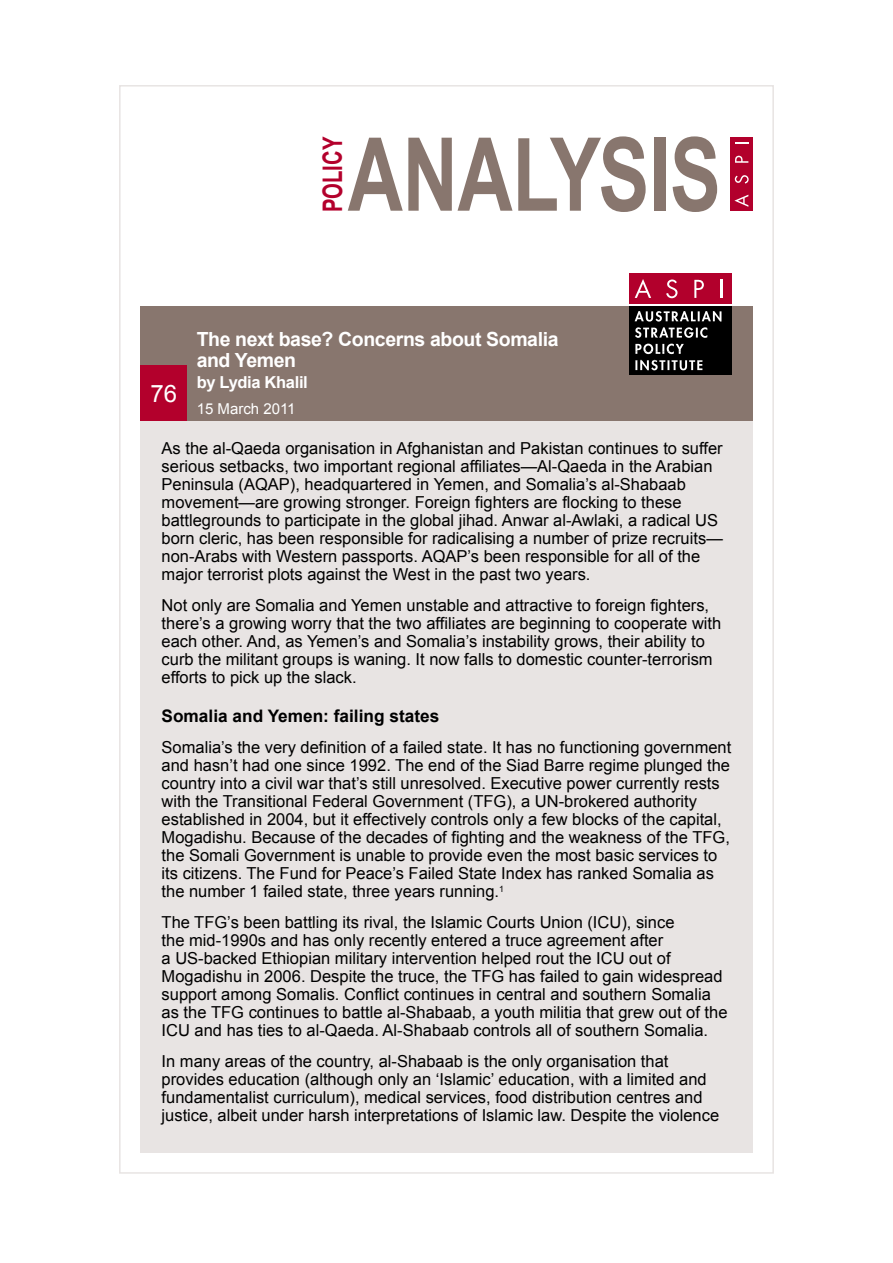
<style>
.page{position:relative;width:893px;height:1263px;background:#fff}
.page>*{position:absolute;margin:0;border:0;box-sizing:border-box;transform-origin:0 0}
.t1{font:700 102px "Arial";letter-spacing:-.005em;color:#88766e;scale:.75 1}
.t2{font:700 27px "Arial";color:#b3002c;scale:.75 1}
.t3{font:24px "Arial";color:#fff}
.t4{font:700 19.5px/21px "Arial";letter-spacing:-.02em;color:#fff}
.t5{font:700 17.25px "Arial";color:#000}
.t6{font:16.5px/18px "Arial";color:#000}
.t7{font:700 16.5px "Arial";letter-spacing:-.02em;color:#fff}
.t8{font:15px "Arial";color:#fff}
</style>
<div class="page">
<div style="left:730px;top:138px;width:23px;height:73px;background:#b2002c"></div>
<svg style="left:734px;top:195px;width:14px;height:12px"></svg>
<svg style="left:735px;top:175px;width:14px;height:9px"></svg>
<svg style="left:735px;top:156px;width:13px;height:7px"></svg>
<svg style="left:735px;top:142px;width:13px;height:1px"></svg>
<div style="left:140px;top:421px;width:613px;height:731px;background:#e8e4e3"></div>
<div style="left:140px;top:306px;width:613px;height:115px;background:#88766e"></div>
<div style="left:629px;top:306px;width:102px;height:69px;background:#000"></div>
<div style="left:629px;top:273px;width:102px;height:31px;background:#b2002c"></div>
<svg style="left:635px;top:279px;width:16px;height:19px"></svg>
<svg style="left:666px;top:279px;width:11px;height:19px"></svg>
<svg style="left:694px;top:280px;width:10px;height:18px"></svg>
<svg style="left:720px;top:280px;width:2px;height:18px"></svg>
<svg style="left:635px;top:344px;width:67px;height:26px"></svg>
<svg style="left:635px;top:311px;width:86px;height:27px"></svg>
<div style="left:140px;top:366px;width:47px;height:55px;background:#b3002c"></div>
<h2 class="t2" style="left:315px;top:212px;width:102px;rotate:-90deg">POLICY</h2>
<h1 class="t1" style="left:348px;top:108px;width:499px">ANALYSIS</h1>
<h3 class="t3" style="left:150px;top:378px;width:28px">76</h3>
<p class="t4" style="left:197px;top:329px;width:363px">The next base? Concerns about Somalia and Yemen</p>
<p class="t7" style="left:197px;top:371px;width:113px">by Lydia Khalil</p>
<p class="t8" style="left:197px;top:398px;width:100px">15 March 2011</p>
<p class="t6" style="left:162px;top:440px;width:563px">As the al‑Qaeda organisation in Afghanistan and Pakistan continues to suffer serious setbacks, two important regional affiliates—Al‑Qaeda in the Arabian Peninsula (AQAP), headquartered in Yemen, and Somalia’s al‑Shabaab movement—are growing stronger. Foreign fighters are flocking to these battlegrounds to participate in the global jihad. Anwar al‑Awlaki, a radical US born cleric, has been responsible for radicalising a number of prize recruits— non‑Arabs with Western passports. AQAP’s been responsible for all of the major terrorist plots against the West in the past two years.</p>
<p class="t6" style="left:162px;top:596px;width:561px">Not only are Somalia and Yemen unstable and attractive to foreign fighters, there’s a growing worry that the two affiliates are beginning to cooperate with each other. And, as Yemen’s and Somalia’s instability grows, their ability to curb the militant groups is waning. It now falls to domestic counter-terrorism efforts to pick up the slack.</p>
<p class="t5" style="left:162px;top:705px;width:279px">Somalia and Yemen: failing states</p>
<p class="t6" style="left:162px;top:738px;width:571px">Somalia’s the very definition of a failed state. It has no functioning government and hasn’t had one since 1992. The end of the Siad Barre regime plunged the country into a civil war that’s still unresolved. Executive power currently rests with the Transitional Federal Government (TFG), a UN‑brokered authority established in 2004, but it effectively controls only a few blocks of the capital, Mogadishu. Because of the decades of fighting and the weakness of the TFG, the Somali Government is unable to provide even the most basic services to its citizens. The Fund for Peace’s Failed State Index has ranked Somalia as the number 1 failed state, three years running.<sup>1</sup></p>
<p class="t6" style="left:162px;top:913px;width:567px">The TFG’s been battling its rival, the Islamic Courts Union (ICU), since<br>the mid‑1990s and has only recently entered a truce agreement after<br>a US‑backed Ethiopian military intervention helped rout the ICU out of Mogadishu in 2006. Despite the truce, the TFG has failed to gain widespread support among Somalis. Conflict continues in central and southern Somalia as the TFG continues to battle al‑Shabaab, a youth militia that grew out of the ICU and has ties to al‑Qaeda. Al‑Shabaab controls all of southern Somalia.</p>
<p class="t6" style="left:162px;top:1052px;width:559px">In many areas of the country, al‑Shabaab is the only organisation that provides education (although only an ‘Islamic’ education, with a limited and fundamentalist curriculum), medical services, food distribution centres and justice, albeit under harsh interpretations of Islamic law. Despite the violence</p>
</div>
